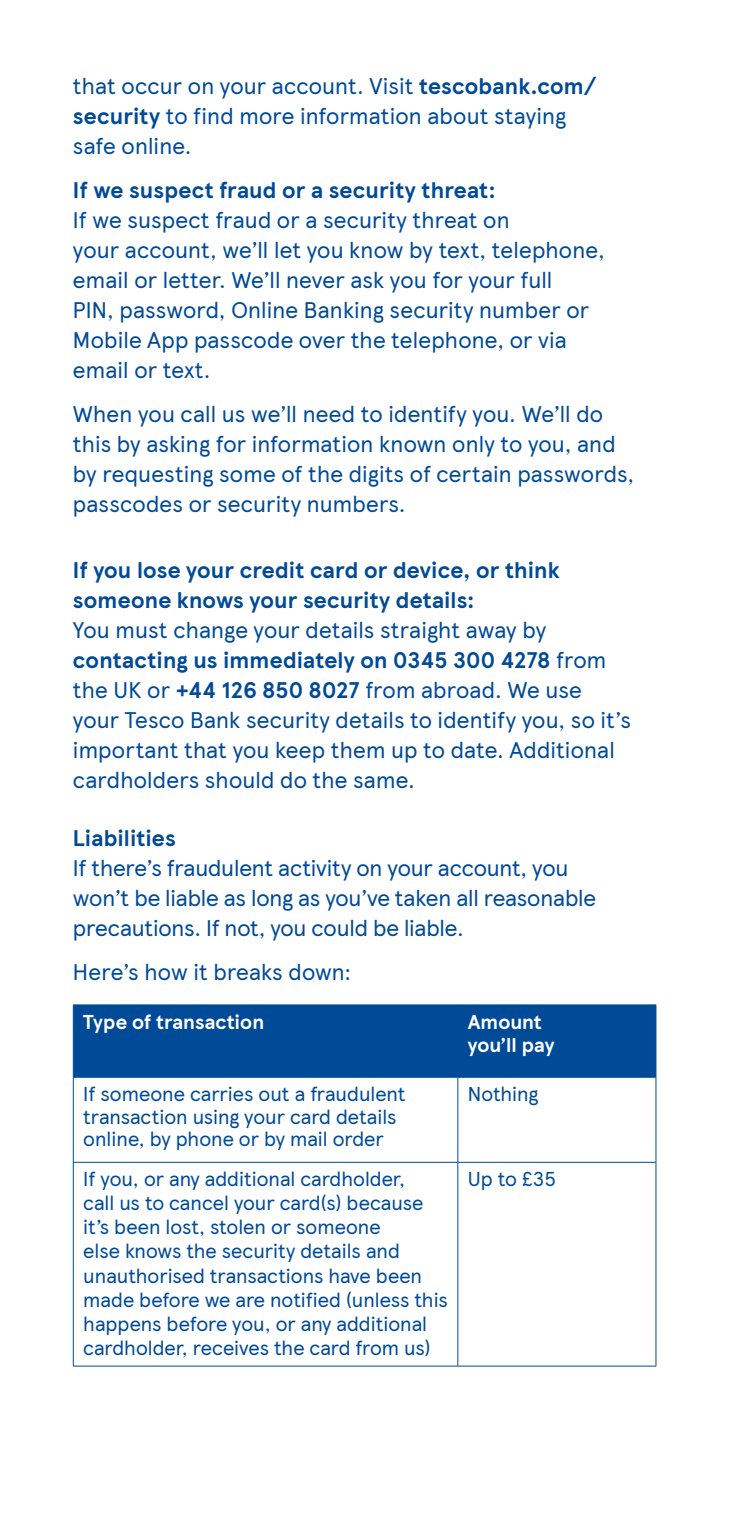
<style>
.page{position:relative;width:730px;height:1524px;background:#fff}
.page>*{position:absolute;margin:0;border:0;box-sizing:border-box;transform-origin:0 0}
.t1{font:22.5px/30px "TESCO Modern";letter-spacing:.005em;color:#004a97}
.t2{font:700 22.5px/30px "TESCO Modern";letter-spacing:.005em;color:#004a97}
.t3{font:20px/24px "TESCO Modern";color:#004a97}
.t4{font:700 20px/22.5px "TESCO Modern";color:#fff}
.s1{font-weight:700}
</style>
<div class="page">
<div style="left:74px;top:1005px;width:581px;height:72px;background:#004a97"></div>
<hr style="left:73px;top:1004px;width:385px;height:1px;background:#004a97">
<hr style="left:73px;top:1005px;width:1px;height:72px;background:#004a97">
<hr style="left:458px;top:1004px;width:198px;height:1px;background:#004a97">
<hr style="left:457px;top:1005px;width:1px;height:72px;background:#004a97">
<hr style="left:655px;top:1005px;width:1px;height:72px;background:#004a97">
<hr style="left:73px;top:1077px;width:385px;height:1px;background:#004a97">
<hr style="left:73px;top:1077px;width:1px;height:85px;background:#004a97">
<hr style="left:458px;top:1077px;width:198px;height:1px;background:#004a97">
<hr style="left:457px;top:1077px;width:1px;height:85px;background:#004a97">
<hr style="left:655px;top:1077px;width:1px;height:85px;background:#004a97">
<hr style="left:73px;top:1162px;width:385px;height:1px;background:#004a97">
<hr style="left:73px;top:1162px;width:1px;height:203px;background:#004a97">
<hr style="left:458px;top:1162px;width:198px;height:1px;background:#004a97">
<hr style="left:457px;top:1162px;width:1px;height:203px;background:#004a97">
<hr style="left:655px;top:1162px;width:1px;height:203px;background:#004a97">
<hr style="left:73px;top:1365px;width:385px;height:1px;background:#004a97">
<hr style="left:458px;top:1365px;width:198px;height:1px;background:#004a97">
<p class="t1" style="left:73px;top:70px;width:525px">that occur on your account. Visit <span class="s1">tescobank.com/ security</span> to find more information about staying safe online.</p>
<p class="t2" style="left:73px;top:174px;width:424px">If we suspect fraud or a security threat:</p>
<p class="t1" style="left:73px;top:204px;width:533px">If we suspect fraud or a security threat on<br>your account, we’ll let you know by text, telephone, email or letter. We’ll never ask you for your full<br>PIN, password, Online Banking security number or Mobile App passcode over the telephone, or via email or text.</p>
<p class="t1" style="left:73px;top:398px;width:563px">When you call us we’ll need to identify you. We’ll do this by asking for information known only to you, and by requesting some of the digits of certain passwords, passcodes or security numbers.</p>
<p class="t2" style="left:73px;top:553px;width:488px">If you lose your credit card or device, or think someone knows your security details:</p>
<p class="t1" style="left:73px;top:613px;width:559px">You must change your details straight away by <span class="s1">contacting us immediately on 0345 300 4278</span> from the UK or <span class="s1">+44 126 850 8027</span> from abroad. We use your Tesco Bank security details to identify you, so it’s important that you keep them up to date. Additional cardholders should do the same.</p>
<p class="t2" style="left:73px;top:822px;width:104px">Liabilities</p>
<p class="t1" style="left:73px;top:851px;width:525px">If there’s fraudulent activity on your account, you won’t be liable as long as you’ve taken all reasonable precautions. If not, you could be liable.</p>
<p class="t1" style="left:73px;top:956px;width:280px">Here’s how it breaks down:</p>
<p class="t4" style="left:83px;top:1009px;width:182px">Type of transaction</p>
<p class="t4" style="left:468px;top:1009px;width:88px">Amount you’ll pay</p>
<p class="t3" style="left:83px;top:1082px;width:324px;line-height:22.5px">If someone carries out a fraudulent transaction using your card details online, by phone or by mail order</p>
<p class="t3" style="left:468px;top:1081px;width:72px">Nothing</p>
<p class="t3" style="left:83px;top:1166px;width:366px">If you, or any additional cardholder,<br>call us to cancel your card(s) because it’s been lost, stolen or someone<br>else knows the security details and unauthorised transactions have been made before we are notified (unless this happens before you, or any additional cardholder, receives the card from us)</p>
<p class="t3" style="left:468px;top:1166px;width:89px">Up to £35</p>
</div>
